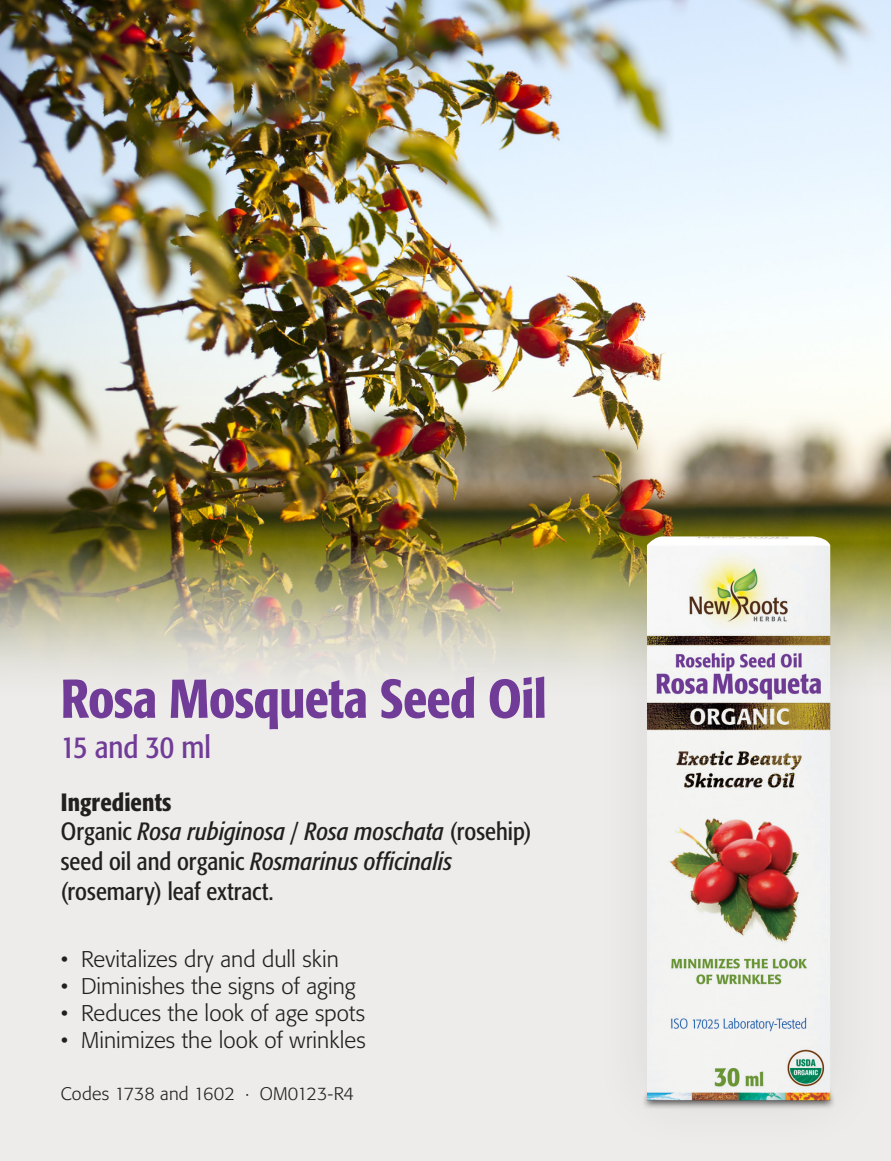
<style>
.page{position:relative;width:891px;height:1161px;background:#edecea}
.page>*{position:absolute;margin:0;border:0;box-sizing:border-box;transform-origin:0 0}
.t1{font:500 condensed 54px "Formata";letter-spacing:-.01em;color:#713c98}
.t2{font:condensed 31.5px "Formata";letter-spacing:-.005em;color:#713c98}
.t3{font:condensed 24.75px/29.7px "Formata";letter-spacing:.005em;color:#231f20}
.t4{font:500 condensed 24.75px "Formata";letter-spacing:.005em;color:#231f20}
.t5{font:300 22.5px "Formata";color:#231f20}
.t6{font:300 18px "Formata";letter-spacing:.005em;color:#231f20}
.s1{font-style:italic}
</style>
<div class="page">
<img style="left:0;top:0;width:891px;height:672px">
<div style="left:591px;top:479px;width:296px;height:677px;background:#231f20;opacity:.1"></div>
<img style="left:647px;top:536px;width:183px;height:564px">
<p class="t1" style="left:61px;top:666px;width:487px">Rosa Mosqueta Seed Oil</p>
<p class="t2" style="left:61px;top:729px;width:152px">15 and 30 ml</p>
<p class="t4" style="left:61px;top:787px;width:112px">Ingredients</p>
<p class="t3" style="left:61px;top:817px;width:472px">Organic <span class="s1">Rosa rubiginosa</span> / <span class="s1">Rosa moschata</span> (rosehip) seed oil and organic <span class="s1">Rosmarinus officinalis </span>(rosemary) leaf extract.</p>
<p class="t5" style="left:61px;top:946px;width:280px">• Revitalizes dry and dull skin</p>
<p class="t5" style="left:61px;top:973px;width:297px">• Diminishes the signs of aging</p>
<p class="t5" style="left:61px;top:1000px;width:306px">• Reduces the look of age spots</p>
<p class="t5" style="left:61px;top:1027px;width:307px">• Minimizes the look of wrinkles</p>
<p class="t6" style="left:61px;top:1083px;width:295px">Codes 1738 and 1602 · OM0123-R4</p>
</div>
